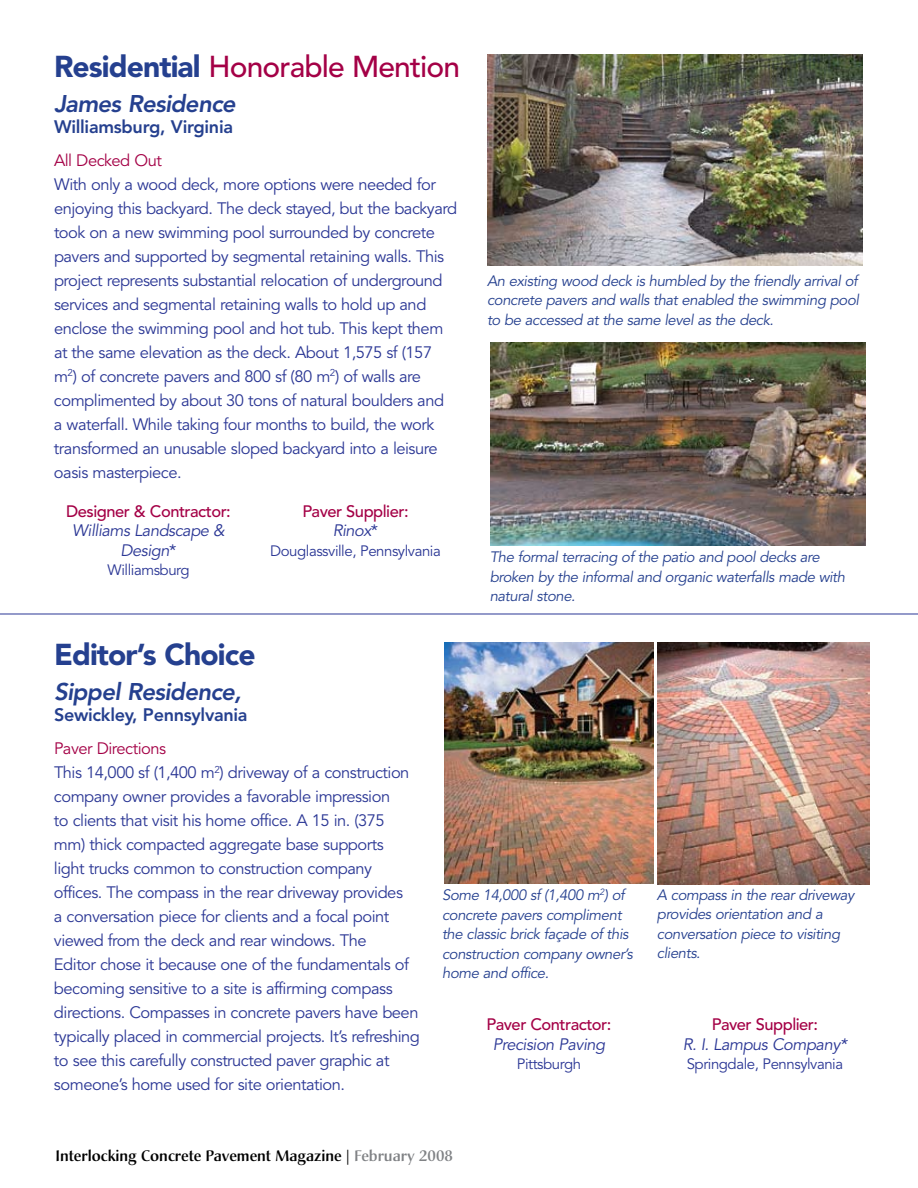
<style>
.page{position:relative;width:918px;height:1188px;background:#fff}
.page>*{position:absolute;margin:0;border:0;box-sizing:border-box;transform-origin:0 0}
.t1{font:500 30px "Avenir";letter-spacing:-.03em;color:#a40046}
.t2{font:900 30px "Avenir";letter-spacing:-.03em;color:#25408f}
.t3{font:italic 800 24px "Avenir";letter-spacing:-.03em;color:#25408f}
.t4{font:800 18px "Avenir";letter-spacing:-.015em;color:#25408f}
.t5{font:16.5px/24px "Avenir";letter-spacing:-.03em;color:#2b3795}
.t6{font:500 16.5px/19.5px "Avenir";letter-spacing:-.03em;color:#a40046;text-align:center}
.t7{font:italic 16.5px/19.5px "Avenir";letter-spacing:-.03em;color:#2b3795;text-align:center}
.t8{font:16.5px "Avenir";letter-spacing:-.03em;color:#a40046}
.t9{font:italic 15px/19.5px "Avenir";letter-spacing:-.03em;color:#25408f}
.t10{font:15px "Avenir";letter-spacing:-.03em;color:#2b3795}
.t11{font:500 15px "Christiana";color:#000}
.s1{font-weight:900;color:#25408f}
.s2{font-style:normal}
.s3{font-weight:400;font-style:italic;color:#2b3795}
.s4{font-weight:400;color:#2b3795}
.s5{color:#a40046}
.s6{color:#808285}
</style>
<div class="page">
<img style="left:487px;top:54px;width:376px;height:212px">
<img style="left:491px;top:343px;width:374px;height:203px">
<img style="left:444px;top:642px;width:209px;height:242px">
<img style="left:657px;top:642px;width:213px;height:242px">
<hr style="left:0;top:614px;width:918px;height:1px;background:#2b3795">
<h1 class="t1" style="left:54px;top:50px;width:408px"><span class="s1">Residential</span> Honorable Mention</h1>
<h2 class="t3" style="left:54px;top:89px;width:183px">James Residence</h2>
<p class="t4" style="left:54px;top:116px;width:181px">Williamsburg, Virginia</p>
<p class="t8" style="left:54px;top:151px;width:109px">All Decked Out</p>
<p class="t5" style="left:54px;top:173px;width:405px">With only a wood deck, more options were needed for enjoying this backyard. The deck stayed, but the backyard took on a new swimming pool surrounded by concrete pavers and supported by segmental retaining walls. This project represents substantial relocation of underground services and segmental retaining walls to hold up and enclose the swimming pool and hot tub. This kept them at the same elevation as the deck. About 1,575 sf (157 m<sup>2</sup>) of concrete pavers and 800 sf (80 m<sup>2</sup>) of walls are complimented by about 30 tons of natural boulders and<br>a waterfall. While taking four months to build, the work transformed an unusable sloped backyard into a leisure oasis masterpiece.</p>
<p class="t6" style="left:66px;top:502px;width:166px">Designer &amp; Contractor:</p>
<p class="t7" style="left:72px;top:521px;width:154px">Williams Landscape &amp;<br>Design<span class="s2">*</span></p>
<p class="t10" style="left:107px;top:561px;width:84px">Williamsburg</p>
<p class="t6" style="left:302px;top:502px;width:108px">Paver Supplier:<br><span class="s3">Rinox</span><span class="s4">*</span></p>
<p class="t10" style="left:270px;top:542px;width:172px">Douglassville, Pennsylvania</p>
<h1 class="t2" style="left:54px;top:636px;width:203px">Editor’s Choice</h1>
<h2 class="t3" style="left:54px;top:678px;width:189px">Sippel Residence,</h2>
<p class="t4" style="left:54px;top:704px;width:195px">Sewickley, Pennsylvania</p>
<p class="t9" style="left:487px;top:271px;width:373px;text-align:justify">An existing wood deck is humbled by the friendly arrival of concrete pavers and walls that enabled the swimming pool to be accessed at the same level as the deck.</p>
<p class="t9" style="left:490px;top:548px;width:357px">The formal terracing of the patio and pool decks are broken by the informal and organic waterfalls made with natural stone.</p>
<p class="t5" style="left:54px;top:737px;width:368px"><span class="s5">Paver Directions<br></span>This 14,000 sf (1,400 m<sup>2</sup>) driveway of a construction company owner provides a favorable impression<br>to clients that visit his home office. A 15 in. (375 mm) thick compacted aggregate base supports<br>light trucks common to construction company offices. The compass in the rear driveway provides<br>a conversation piece for clients and a focal point viewed from the deck and rear windows. The<br>Editor chose it because one of the fundamentals of becoming sensitive to a site is affirming compass directions. Compasses in concrete pavers have been typically placed in commercial projects. It’s refreshing to see this carefully constructed paver graphic at someone’s home used for site orientation.</p>
<p class="t9" style="left:442px;top:886px;width:192px">Some 14,000 sf (1,400 m<sup>2</sup>) of concrete pavers compliment the classic brick façade of this construction company owner’s home and office.</p>
<p class="t9" style="left:657px;top:885px;width:199px">A compass in the rear driveway provides orientation and a conversation piece to visiting clients.</p>
<p class="t6" style="left:487px;top:1015px;width:126px">Paver Contractor:</p>
<p class="t7" style="left:493px;top:1035px;width:114px">Precision Paving</p>
<p class="t10" style="left:517px;top:1056px;width:66px">Pittsburgh</p>
<p class="t6" style="left:712px;top:1015px;width:108px">Paver Supplier:</p>
<p class="t7" style="left:683px;top:1035px;width:166px">R. I. Lampus Company*</p>
<p class="t10" style="left:687px;top:1056px;width:158px">Springdale, Pennsylvania</p>
<p class="t11" style="left:56px;top:1146px;width:399px">Interlocking Concrete Pavement Magazine | <span class="s6">February 2008</span></p>
</div>
